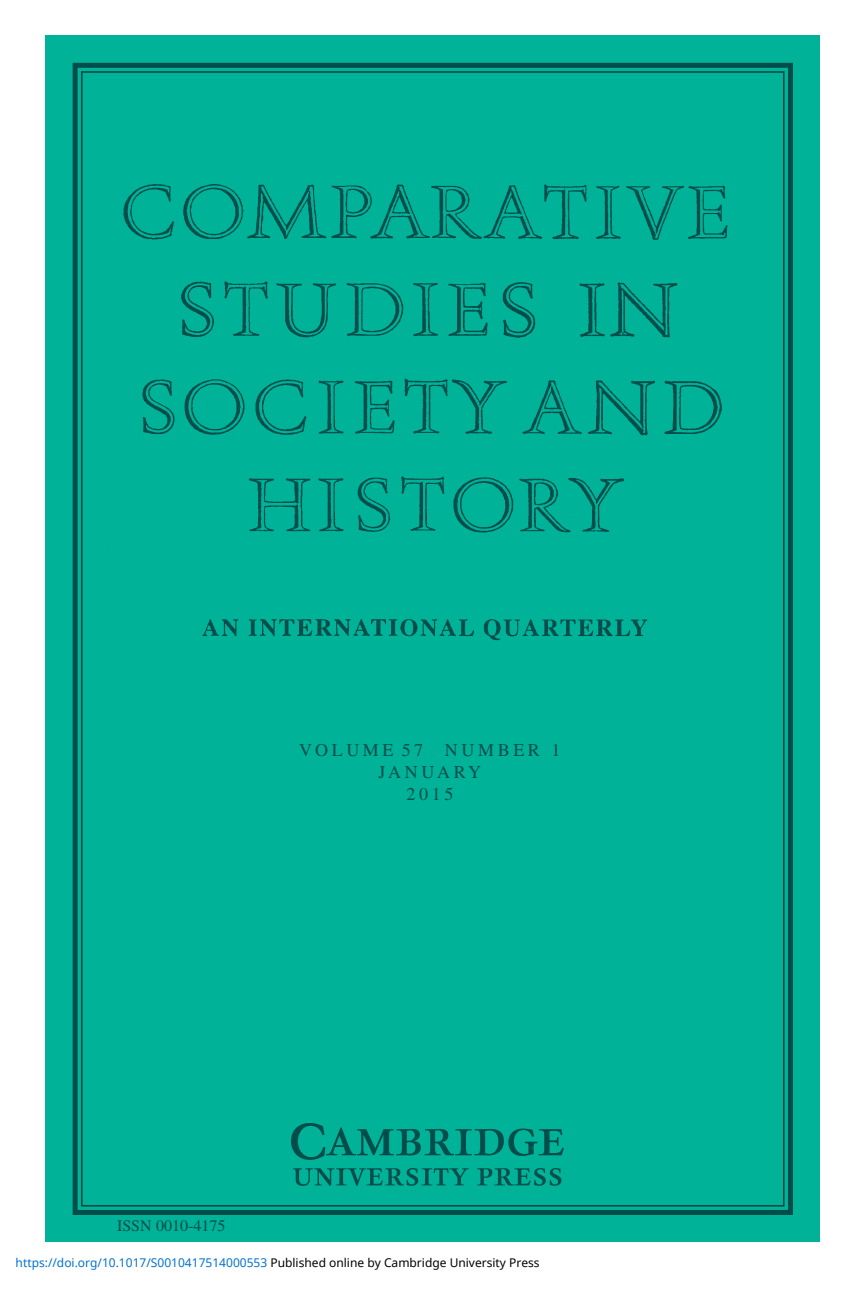
<style>
.page{position:relative;width:865px;height:1296px;background:#fff}
.page>*{position:absolute;margin:0;border:0;box-sizing:border-box;transform-origin:0 0}
.t1{font:18px/22px "Times";letter-spacing:.2em;color:#004d4b;text-align:center}
.t2{font:16px "Times";color:#004d4b}
.t3{font:12px "Noto Sans";color:#0172cf}
.s1{color:#000}
</style>
<div class="page">
<div style="left:46px;top:36px;width:774px;height:1206px;background:#00b297"></div>
<div style="left:73px;top:63px;width:720px;height:1152px;border:5px solid #004d4b"></div>
<img style="left:123px;top:184px;width:604px;height:457px">
<img style="left:291px;top:1124px;width:272px;height:61px">
<p class="t1" style="left:299px;top:740px;width:263px">VOLUME 57 NUMBER 1<br>JANUARY<br>2015</p>
<p class="t2" style="left:117px;top:1220px;width:110px">ISSN 0010-4175</p>
<p class="t3" style="left:16px;top:1254px;width:525px">https://doi.org/10.1017/S0010417514000553 <span class="s1">Published online by Cambridge University Press</span></p>
</div>
